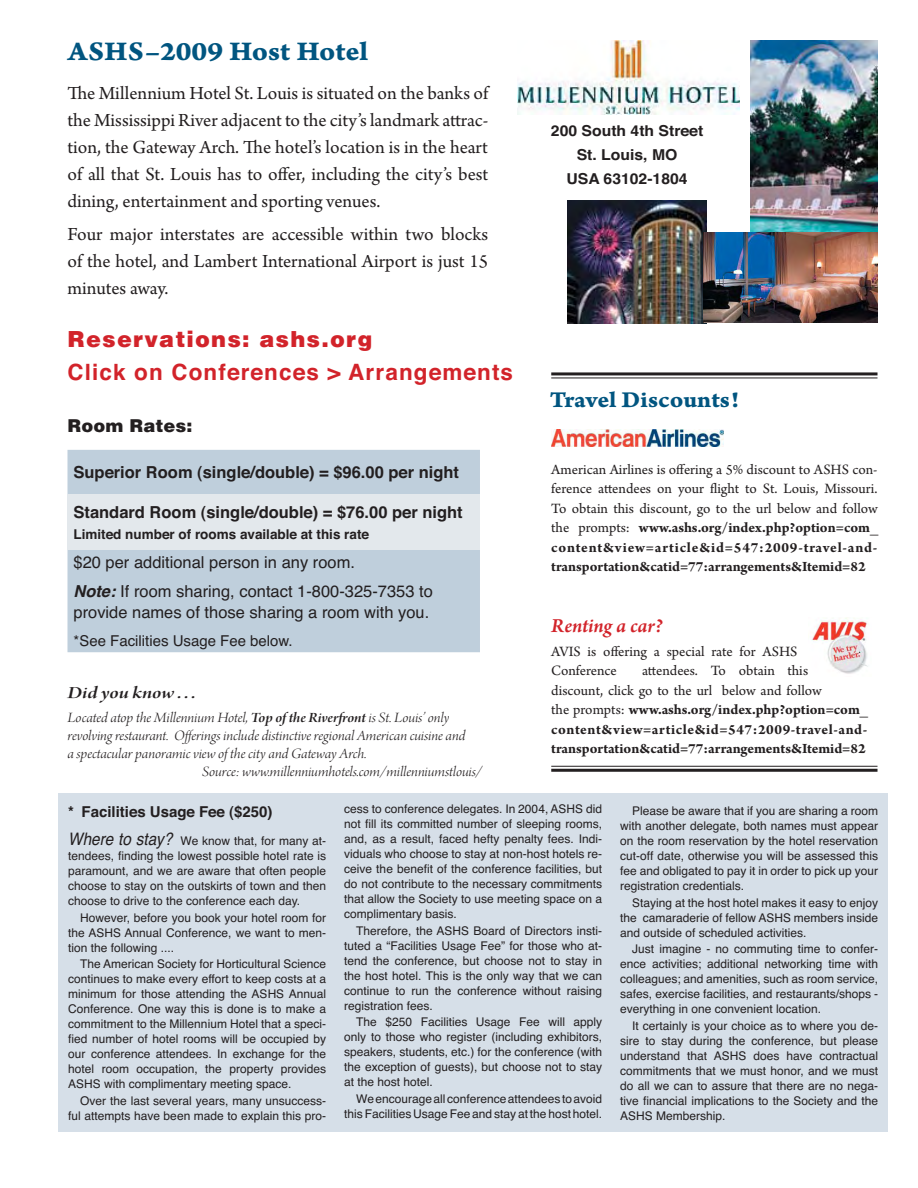
<style>
.page{position:relative;width:918px;height:1188px;background:#fff}
.page>*{position:absolute;margin:0;border:0;box-sizing:border-box;transform-origin:0 0}
.t1{font:28.5px "Arno Pro Bold Caption";color:#015580;scale:1.05 1}
.t2{font:24px "Arno Pro Bold Caption";color:#015580;scale:1.05 1}
.t3{font:700 22.5px "Helvetica";letter-spacing:.05em;color:#d2232a}
.t4{font:900 22.5px "Helvetica";letter-spacing:.05em;color:#d2232a}
.t5{font:italic 600 21px "Arno Pro";letter-spacing:-.01em;color:#d2232a}
.t6{font:19.5px/27px "Arno Pro";color:#231f20;text-align:justify}
.t7{font:18px "Arno Pro Smbd Italic Display";color:#231f20;scale:1.25 1}
.t8{font:900 18px "Helvetica";color:#231f20}
.t9{font:16.5px/28.5px "Helvetica";color:#231f20}
.t10{font:700 16.5px "Helvetica";color:#231f20}
.t11{font:15px/19.5px "Arno Pro";color:#231f20;text-align:justify}
.t12{font:15px "Arno Pro Light Italic Display";color:#231f20;scale:1.1 1}
.t13{font:700 15px/19.5px "Arno Pro";color:#231f20}
.t14{font:700 15px/24px "Helvetica";color:#231f20;text-align:center;scale:1.05 1}
.t15{font:15px "Helvetica";color:#231f20}
.t16{font:700 15px "Helvetica";color:#231f20}
.t17{font:700 13.5px "Helvetica";color:#231f20}
.t18{font:12px/15px "Helvetica";color:#231f20;text-align:justify}
.s1{font-weight:700;font-style:italic}
.s2{font-weight:700}
.s3{font-weight:400}
.s4{font-family:"Arno Pro Smbd Italic Display"}
.s5{font-style:italic;font-size:17.25px}
</style>
<div class="page">
<div style="left:58px;top:793px;width:830px;height:338px;background:#d6dfe8"></div>
<img style="left:751px;top:40px;width:126px;height:192px">
<img style="left:567px;top:201px;width:139px;height:122px">
<img style="left:703px;top:233px;width:175px;height:90px">
<img style="left:518px;top:40px;width:221px;height:75px">
<div style="left:68px;top:450px;width:412px;height:202px;background:#bfcfdc"></div>
<div style="left:68px;top:494px;width:412px;height:56px;background:#e3e8ec"></div>
<img style="left:812px;top:617px;width:56px;height:57px">
<img style="left:551px;top:429px;width:172px;height:17px">
<hr style="left:551px;top:372px;width:327px;height:3px;background:#231f20">
<hr style="left:551px;top:377px;width:327px;height:1px;background:#231f20">
<hr style="left:551px;top:766px;width:327px;height:1px;background:#231f20">
<hr style="left:551px;top:769px;width:327px;height:3px;background:#231f20">
<h1 class="t1" style="left:68px;top:33px;width:288px">ASHS–2009 Host Hotel</h1>
<p class="t6" style="left:68px;top:80px;width:422px">The Millennium Hotel St. Louis is situated on the banks of the Missis sippi River adjacent to the city’s landmark attrac&shy;tion, the Gateway Arch. The hotel’s location is in the heart of all that St. Louis has to offer, including the city’s best dining, entertainment and sporting venues.</p>
<h3 class="t6" style="left:68px;top:221px;width:422px">Four major interstates are accessible within two blocks of the hotel, and Lambert International Airport is just 15 minutes away.</h3>
<h3 class="t4" style="left:68px;top:331px;width:306px">Reservations: ashs.org</h3>
<h3 class="t3" style="left:68px;top:364px;width:447px">Click on Conferences &gt; Arrangements</h3>
<p class="t14" style="left:551px;top:121px;width:147px">200 South 4th Street<br>St. Louis, MO<br>USA 63102-1804</p>
<h2 class="t2" style="left:550px;top:385px;width:182px">Travel Discounts!</h2>
<h3 class="t8" style="left:68px;top:419px;width:126px">Room Rates:</h3>
<h3 class="t10" style="left:74px;top:466px;width:387px">Superior Room (single/double) = $96.00 per night</h3>
<h3 class="t10" style="left:74px;top:506px;width:391px">Standard Room (single/double) = $76.00 per night</h3>
<p class="t17" style="left:74px;top:529px;width:297px">Limited number of rooms available at this rate</p>
<h3 class="t9" style="left:74px;top:550px;width:361px">$20 per additional person in any room.<br><span class="s1">Note:</span> If room sharing, contact 1-800-325-7353 to</h3>
<h3 class="t9" style="left:74px;top:599px;width:357px">provide names of those sharing a room with you.</h3>
<p class="t15" style="left:74px;top:635px;width:221px">*See Facilities Usage Fee below.</p>
<p class="t11" style="left:551px;top:460px;width:328px">American Airlines is offering a 5% discount to ASHS con&shy;ference attendees on your flight to St. Louis, Missouri.<br>To obtain this discount, go to the url below and follow the prompts: <span class="s2">www.ashs.org/index.php?option=com_ content&amp;view=article&amp;id=547:2009-travel-and&shy;transportation&amp;catid=77:arrangements&amp;Itemid=82</span></p>
<h3 class="t5" style="left:551px;top:612px;width:113px">Renting a car?</h3>
<p class="t11" style="left:551px;top:642px;width:248px">AVIS is offering a special rate for ASHS<br>Conference</p>
<p class="t13" style="left:551px;top:662px;width:318px;text-indent:91px"><span class="s3">attendees. To obtain this<br>discount, click go to the url below and follow<br>the prompts:</span> www.ashs.org/index.php?option=com_ content&amp;view=article&amp;id=547:2009-travel-and&shy;transportation&amp;catid=77:arrangements&amp;Itemid=82</p>
<h3 class="t7" style="left:68px;top:682px;width:104px">Did you know . . .</h3>
<p class="t12" style="left:68px;top:711px;width:349px">Located atop the Millennium Hotel, <span class="s4">Top of the Riverfront</span> is St. Louis’ only</p>
<p class="t12" style="left:68px;top:729px;width:363px">revolving restaurant. Offerings include distinctive regional American cuisine and</p>
<p class="t12" style="left:68px;top:747px;width:273px">a spectacular panoramic view of the city and Gateway Arch.</p>
<p class="t12" style="left:202px;top:765px;width:256px">Source: www.millenniumhotels.com/millenniumstlouis/</p>
<p class="t16" style="left:68px;top:806px;width:206px">* Facilities Usage Fee ($250)</p>
<p class="t18" style="left:68px;top:835px;width:259px"><span class="s5">Where to stay?</span> We know that, for many at&shy;tendees, finding the lowest possible hotel rate is paramount, and we are aware that often people choose to stay on the outskirts of town and then choose to drive to the conference each day.</p>
<p class="t18" style="left:68px;top:911px;width:259px;text-indent:12px">However, before you book your hotel room for the ASHS Annual Conference, we want to men&shy;tion the following ....</p>
<p class="t18" style="left:68px;top:958px;width:260px;text-indent:12px">The American Society for Horticultural Science continues to make every effort to keep costs at a minimum for those attending the ASHS Annual Conference. One way this is done is to make a commitment to the Millennium Hotel that a speci&shy;fied number of hotel rooms will be occupied by our conference attendees. In exchange for the hotel room occupation, the property provides ASHS with complimentary meeting space.</p>
<p class="t18" style="left:68px;top:1094px;width:259px;text-align:right">Over the last several years, many unsuccess&shy;ful attempts have been made to explain this pro-</p>
<p class="t18" style="left:344px;top:803px;width:260px">cess to conference delegates. In 2004, ASHS did not fill its committed number of sleeping rooms, and, as a result, faced hefty penalty fees. Indi&shy;viduals who choose to stay at non-host hotels re&shy;ceive the benefit of the conference facilities, but do not contribute to the necessary commitments that allow the Society to use meeting space on a complimentary basis.</p>
<p class="t18" style="left:344px;top:924px;width:259px;text-indent:12px">Therefore, the ASHS Board of Directors insti&shy;tuted a “Facilities Usage Fee” for those who at&shy;tend the conference, but choose not to stay in the host hotel. This is the only way that we can continue to run the conference without raising registration fees.</p>
<p class="t18" style="left:344px;top:1016px;width:259px;text-indent:12px">The $250 Facilities Usage Fee will apply only to those who register (including exhibitors, speakers, students, etc.) for the conference (with the exception of guests), but choose not to stay at the host hotel.</p>
<p class="t18" style="left:344px;top:1092px;width:260px;text-align:right">We encourage all conference attendees to avoid this Facilities Usage Fee and stay at the host hotel.</p>
<p class="t18" style="left:620px;top:805px;width:259px;text-indent:12px">Please be aware that if you are sharing a room with another delegate, both names must appear on the room reservation by the hotel reservation cut-off date, otherwise you will be assessed this fee and obligated to pay it in order to pick up your registration credentials.</p>
<p class="t18" style="left:620px;top:896px;width:259px;text-indent:12px">Staying at the host hotel makes it easy to enjoy the camaraderie of fellow ASHS members inside and outside of scheduled activities.</p>
<p class="t18" style="left:620px;top:943px;width:259px;text-indent:12px">Just imagine - no commuting time to confer&shy;ence activities; additional networking time with colleagues; and amenities, such as room service, safes, exercise facilities, and restaurants/shops - everything in one convenient location.</p>
<p class="t18" style="left:620px;top:1019px;width:259px;text-indent:12px">It certainly is your choice as to where you de&shy;sire to stay during the conference, but please understand that ASHS does have contractual commitments that we must honor, and we must do all we can to assure that there are no nega&shy;tive financial implications to the Society and the ASHS Membership.</p>
</div>
